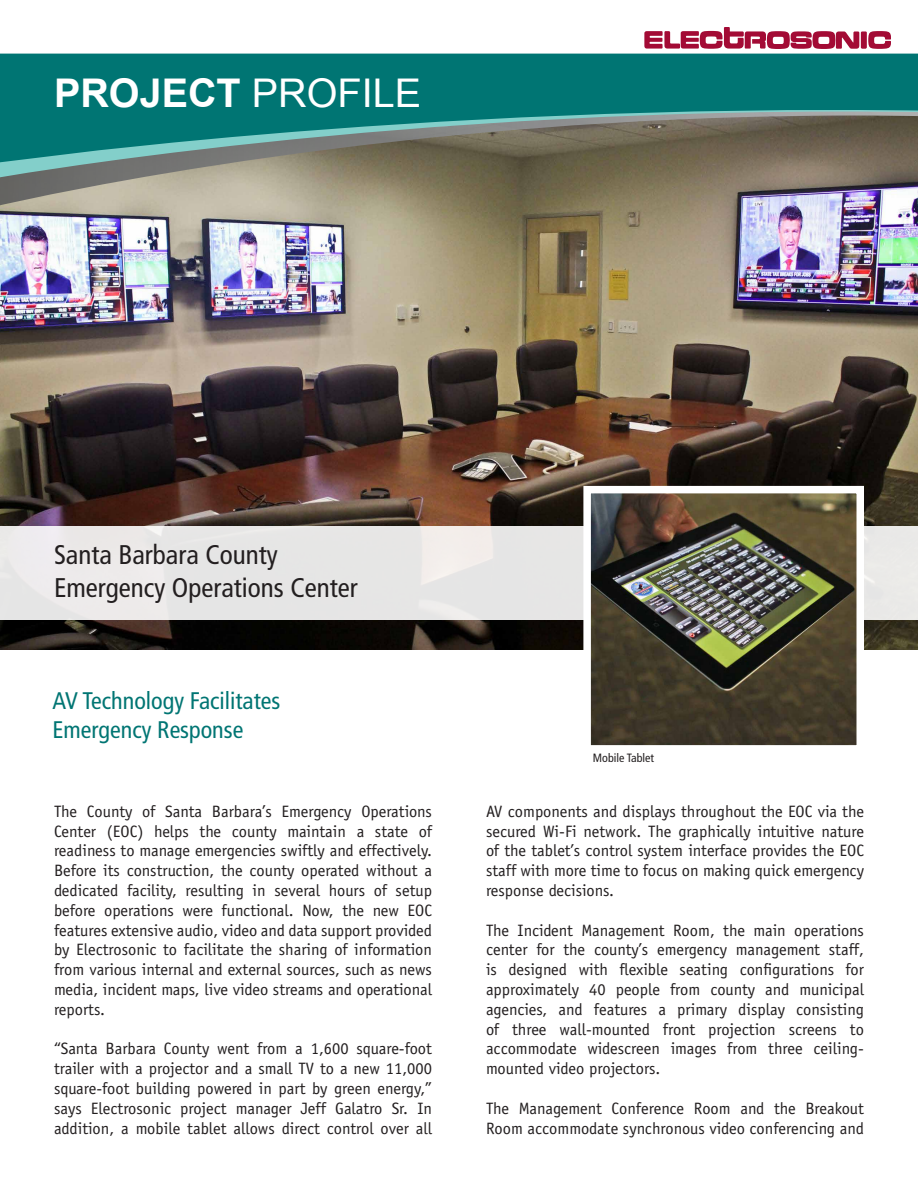
<style>
.page{position:relative;width:918px;height:1188px;background:#fff}
.page>*{position:absolute;margin:0;border:0;box-sizing:border-box;transform-origin:0 0}
.t1{font:700 39.6px "Arial";color:#fff}
.t2{font:condensed 27px/32.4px "Frutiger LT";color:#231f20}
.t3{font:condensed 24px/28.8px "Frutiger LT";color:#007573}
.t4{font:16.5px/19.8px "Officina Sans Std";color:#231f20;text-align:justify}
.t5{font:condensed 12px "Frutiger LT";color:#231f20}
.s1{font-weight:400}
</style>
<div class="page">
<img style="left:0;top:207px;width:918px;height:443px">
<div style="left:0;top:526px;width:918px;height:93px;background:#e6e6e5"></div>
<svg style="left:644px;top:27px;width:247px;height:22px"></svg>
<svg style="left:0;top:180px;width:918px;height:27px;background:#989082"></svg>
<svg style="left:0;top:164px;width:918px;height:16px;background:#807c69"></svg>
<svg style="left:0;top:54px;width:918px;height:110px;background:#287670"></svg>
<img style="left:592px;top:495px;width:263px;height:249px">
<div style="left:583px;top:486px;width:281px;height:267px;border:8px solid #fff"></div>
<h1 class="t1" style="left:54px;top:67px;width:369px">PROJECT <span class="s1">PROFILE</span></h1>
<h2 class="t2" style="left:54px;top:539px;width:305px">Santa Barbara County<br>Emergency Operations Center</h2>
<h3 class="t3" style="left:52px;top:687px;width:229px">AV Technology Facilitates<br>Emergency Response</h3>
<p class="t4" style="left:54px;top:801px;width:380px">The County of Santa Barbara’s Emergency Operations Center (EOC) helps the county maintain a state of readiness to manage emergencies swiftly and effectively.<br>Before its construction, the county operated without a dedicated facility, resulting in several hours of setup before operations were functional. Now, the new EOC features extensive audio, video and data support provided by Electrosonic to facilitate the sharing of information from various internal and external sources, such as news media, incident maps, live video streams and operational reports.</p>
<p class="t4" style="left:54px;top:1039px;width:380px">“Santa Barbara County went from a 1,600 square-foot trailer with a projector and a small TV to a new 11,000 square-foot building powered in part by green energy,” says Electrosonic project manager Jeff Galatro Sr. In addition, a mobile tablet allows direct control over all</p>
<p class="t5" style="left:593px;top:750px;width:63px">Mobile Tablet</p>
<p class="t4" style="left:486px;top:801px;width:380px">AV components and displays throughout the EOC via the secured Wi-Fi network. The graphically intuitive nature of the tablet’s control system interface provides the EOC staff with more time to focus on making quick emergency response decisions.</p>
<p class="t4" style="left:486px;top:920px;width:380px">The Incident Management Room, the main operations center for the county’s emergency management staff, is designed with flexible seating configurations for approximately 40 people from county and municipal agencies, and features a primary display consisting of three wall-mounted front projection screens to accommodate widescreen images from three ceiling&shy;mounted video projectors.</p>
<p class="t4" style="left:486px;top:1098px;width:380px">The Management Conference Room and the Breakout<br>Room accommodate synchronous video conferencing and</p>
</div>
